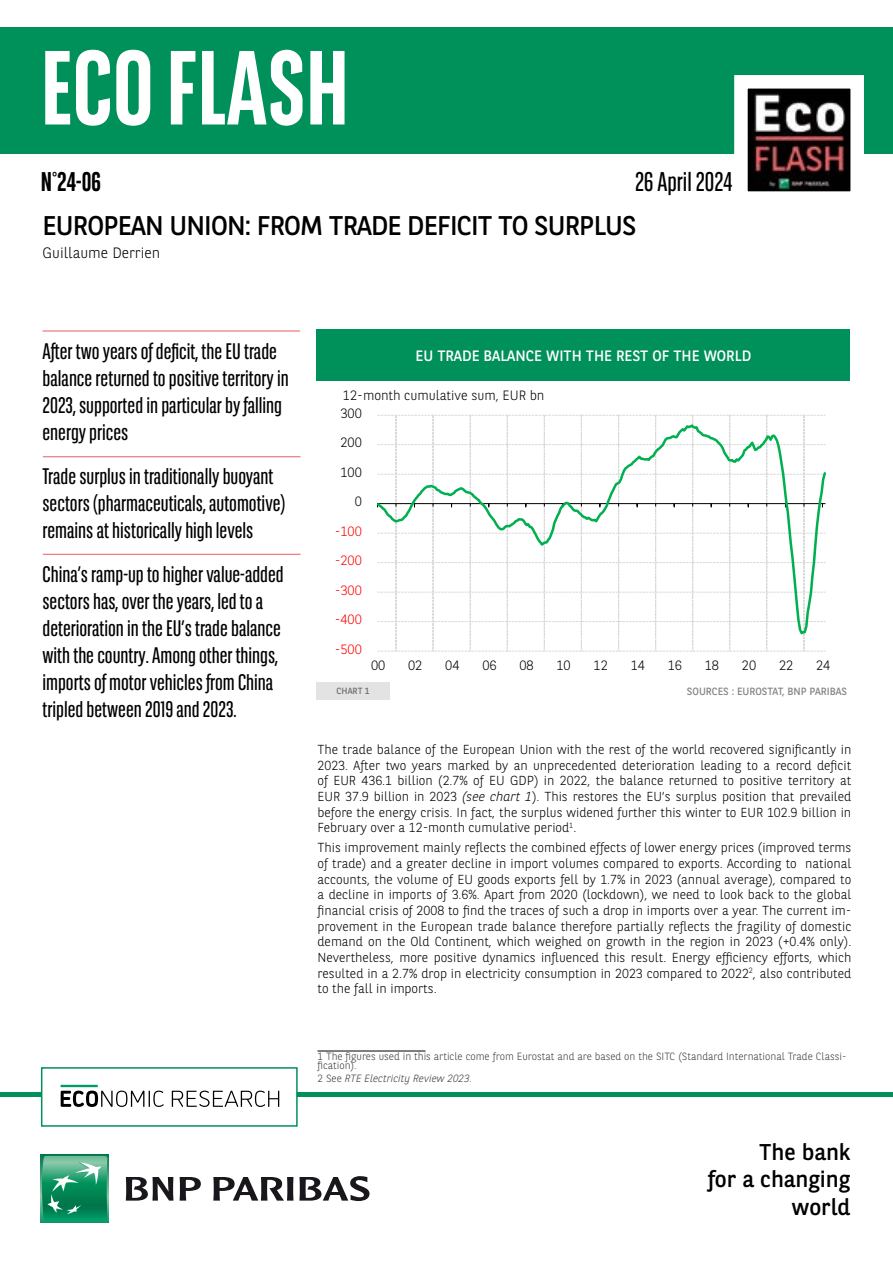
<style>
.page{position:relative;width:893px;height:1263px;background:#fff}
.page>*{position:absolute;margin:0;border:0;box-sizing:border-box;transform-origin:0 0}
.t1{font:700 105px "BNPP Sans Condensed";color:#fff}
.t2{font:27px "BNPP Sans";letter-spacing:-.03em;color:#000}
.t3{font:27px "BNPP Sans Condensed";color:#000}
.t4{font:700 27px "BNPP Sans Condensed";color:#000}
.t5{font:22.8px/27.3px "BNPP Sans";color:#000;text-align:right}
.t6{font:22.5px/27px "BNPP Sans Condensed";color:#000}
.t7{font:15px "BNPP Sans";color:#fff}
.t8{font:300 15px "BNPP Sans";color:#000}
.t9{font:300 13.5px "BNPP Sans";letter-spacing:-.005em;color:#000}
.t10{font:300 13.5px "BNPP Sans";letter-spacing:-.01em;color:#f00}
.t11{font:300 13.05px/15.6px "BNPP Sans";color:#000;text-align:justify}
.t12{font:300 10.5px/9px "BNPP Sans";color:#3c3c3b}
.t13{font:italic 300 10.5px "BNPP Sans";color:#3c3c3b}
.t14{font:10.5px "BNPP Sans";color:#878787}
.t15{font:9px "BNPP Sans";color:#706f6f}
.s1{font-style:italic}
.s2{font-style:normal}
</style>
<div class="page">
<div style="left:1px;top:27px;width:892px;height:127px;background:#00915b"></div>
<hr style="left:0;top:1093px;width:893px;height:4px;background:#00915b">
<svg style="left:41px;top:1155px;width:68px;height:68px"></svg>
<svg style="left:42px;top:1156px;width:65px;height:64px;background:#35a178"></svg>
<svg style="left:126px;top:1177px;width:47px;height:23px"></svg>
<svg style="left:180px;top:1177px;width:21px;height:23px"></svg>
<svg style="left:213px;top:1176px;width:156px;height:25px"></svg>
<svg style="left:734px;top:75px;width:130px;height:117px;background:#7b7272"></svg>
<div style="left:41px;top:1067px;width:257px;height:60px;background:#fff;border:2px solid #00915b"></div>
<svg style="left:172px;top:1090px;width:107px;height:17px"></svg>
<svg style="left:60px;top:1085px;width:104px;height:22px"></svg>
<hr style="left:43px;top:331px;width:257px;height:1px;background:#eb5c61">
<hr style="left:43px;top:456px;width:257px;height:1px;background:#eb5c61">
<hr style="left:317px;top:1050px;width:108px;height:1px;background:#000">
<svg style="left:377px;top:415px;width:448px;height:237px"></svg>
<svg style="left:377px;top:422px;width:449px;height:215px"></svg>
<div style="left:316px;top:330px;width:534px;height:51px;background:#00915b"></div>
<div style="left:316px;top:682px;width:74px;height:18px;background:#e3e3e3"></div>
<hr style="left:43px;top:554px;width:257px;height:1px;background:#eb5c61">
<h1 class="t1" style="left:41px;top:27px;width:310px">ECO FLASH</h1>
<h2 class="t4" style="left:41px;top:166px;width:62px">N°24-06</h2>
<h2 class="t3" style="left:635px;top:165px;width:99px">26 April 2024</h2>
<h2 class="t2" style="left:42px;top:208px;width:596px">EUROPEAN UNION: FROM TRADE DEFICIT TO SURPLUS</h2>
<p class="t8" style="left:42px;top:242px;width:119px">Guillaume Derrien</p>
<h3 class="t6" style="left:43px;top:338px;width:248px">After two years of deficit, the EU trade balance returned to positive territory in 2023, supported in particular by falling energy prices</h3>
<h3 class="t6" style="left:43px;top:463px;width:244px">Trade surplus in traditionally buoyant sectors (pharmaceuticals, automotive) remains at historically high levels</h3>
<h3 class="t6" style="left:43px;top:561px;width:243px">China’s ramp-up to higher value-added sectors has, over the years, led to a deterioration in the EU’s trade balance with the country. Among other things, imports of motor vehicles from China tripled between 2019 and 2023.</h3>
<p class="t7" style="left:415px;top:345px;width:337px">EU TRADE BALANCE WITH THE REST OF THE WORLD</p>
<p class="t9" style="left:343px;top:387px;width:203px">12-month cumulative sum, EUR bn</p>
<p class="t9" style="left:340px;top:404px;width:23px">300</p>
<p class="t9" style="left:340px;top:433px;width:23px">200</p>
<p class="t9" style="left:340px;top:463px;width:23px">100</p>
<p class="t9" style="left:355px;top:492px;width:9px">0</p>
<p class="t10" style="left:335px;top:522px;width:29px">-100</p>
<p class="t10" style="left:335px;top:551px;width:29px">-200</p>
<p class="t10" style="left:335px;top:581px;width:29px">-300</p>
<p class="t10" style="left:335px;top:610px;width:29px">-400</p>
<p class="t10" style="left:335px;top:640px;width:29px">-500</p>
<p class="t9" style="left:371px;top:656px;width:16px">00</p>
<p class="t9" style="left:408px;top:656px;width:16px">02</p>
<p class="t9" style="left:445px;top:656px;width:16px">04</p>
<p class="t9" style="left:482px;top:656px;width:16px">06</p>
<p class="t9" style="left:519px;top:656px;width:16px">08</p>
<p class="t9" style="left:557px;top:656px;width:16px">10</p>
<p class="t9" style="left:594px;top:656px;width:16px">12</p>
<p class="t9" style="left:631px;top:656px;width:16px">14</p>
<p class="t9" style="left:668px;top:656px;width:16px">16</p>
<p class="t9" style="left:705px;top:656px;width:16px">18</p>
<p class="t9" style="left:742px;top:656px;width:16px">20</p>
<p class="t9" style="left:779px;top:656px;width:16px">22</p>
<p class="t9" style="left:816px;top:656px;width:16px">24</p>
<p class="t15" style="left:337px;top:685px;width:35px">CHART 1</p>
<p class="t14" style="left:687px;top:684px;width:162px">SOURCES : EUROSTAT, BNP PARIBAS</p>
<p class="t11" style="left:317px;top:741px;width:535px">The trade balance of the European Union with the rest of the world recovered significantly in 2023. After two years marked by an unprecedented deterioration leading to a record deficit of EUR 436.1 billion (2.7% of EU GDP) in 2022, the balance returned to positive territory at EUR 37.9 billion in 2023 <span class="s1">(see chart 1</span>). This restores the EU’s surplus position that prevailed before the energy crisis. In fact, the surplus widened further this winter to EUR 102.9 billion in February over a 12-month cumulative period<sup>1</sup>.</p>
<p class="t11" style="left:317px;top:839px;width:535px">This improvement mainly reflects the combined effects of lower energy prices (improved terms of trade) and a greater decline in import volumes compared to exports. According to national accounts, the volume of EU goods exports fell by 1.7% in 2023 (annual average), compared to a decline in imports of 3.6%. Apart from 2020 (lockdown), we need to look back to the global financial crisis of 2008 to find the traces of such a drop in imports over a year. The current im&shy;provement in the European trade balance therefore partially reflects the fragility of domestic demand on the Old Continent, which weighed on growth in the region in 2023 (+0.4% only).<br>Nevertheless, more positive dynamics influenced this result. Energy efficiency efforts, which resulted in a 2.7% drop in electricity consumption in 2023 compared to 2022<sup>2</sup>, also contributed to the fall in imports.</p>
<p class="t12" style="left:317px;top:1051px;width:530px">1 The figures used in this article come from Eurostat and are based on the SITC (Standard International Trade Classi&shy;fication).</p>
<p class="t13" style="left:317px;top:1071px;width:156px"><span class="s2">2 See</span> RTE Electricity Review 2023.</p>
<h3 class="t5" style="left:708px;top:1137px;width:144px">The bank<br>for a changing world</h3>
</div>
